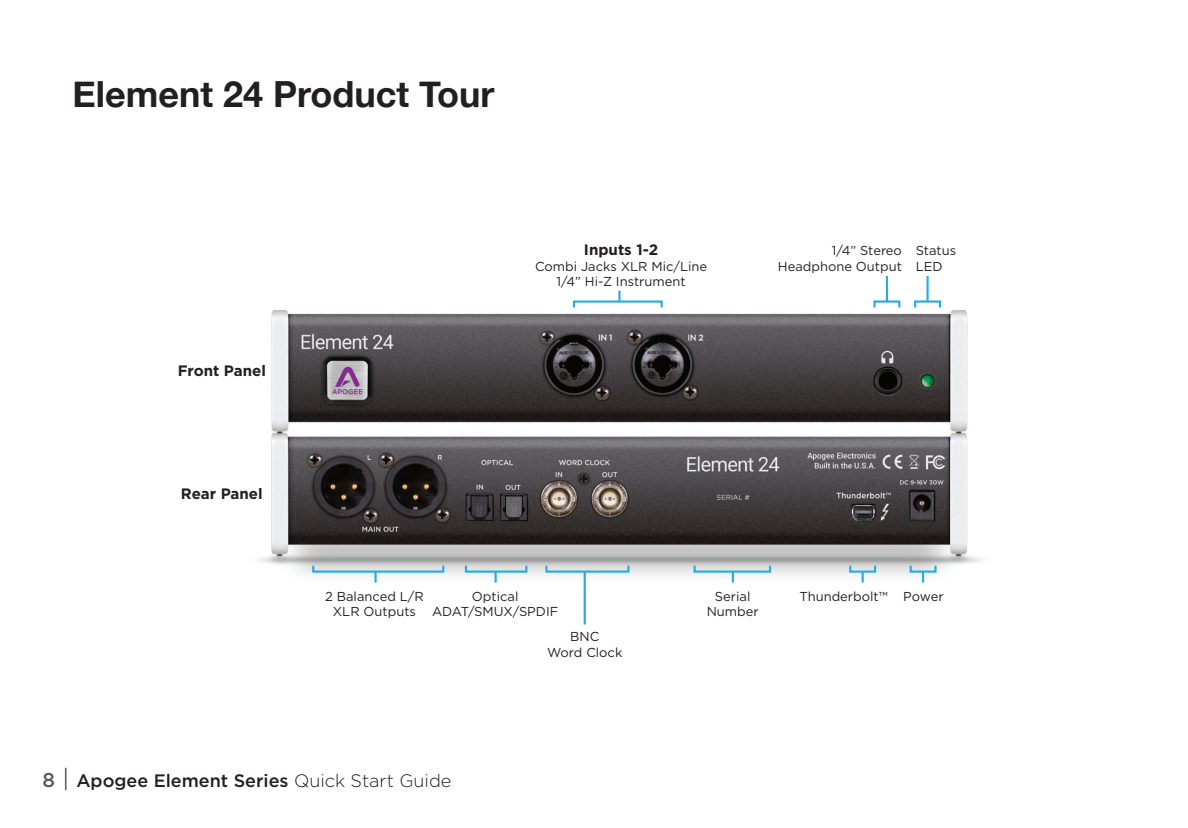
<style>
.page{position:relative;width:1188px;height:828px;background:#fff}
.page>*{position:absolute;margin:0;border:0;box-sizing:border-box;transform-origin:0 0}
.t1{font:700 36px "Helvetica Neue";color:#231f20}
.t2{font:500 18px "Gotham";color:#231f20}
.t3{font:700 15px "Gotham";color:#231f20}
.t4{font:13px/15.6px "Gotham";color:#231f20;text-align:center}
.s1{font-size:20px;color:#57585a}
.s2{font-weight:300;font-size:24px}
.s3{font-weight:300}
</style>
<div class="page">
<img style="left:257px;top:302px;width:726px;height:298px">
<hr style="left:584px;top:571px;width:2px;height:54px;background:#29aae1">
<div style="left:545px;top:565px;width:84px;height:8px;border:2px solid #29aae1"></div>
<svg style="left:495px;top:573px;width:2px;height:10px"></svg>
<div style="left:465px;top:565px;width:62px;height:8px;border:2px solid #29aae1"></div>
<svg style="left:732px;top:573px;width:2px;height:10px"></svg>
<div style="left:693px;top:565px;width:78px;height:8px;border:2px solid #29aae1"></div>
<hr style="left:886px;top:276px;width:2px;height:26px;background:#29aae1">
<div style="left:873px;top:300px;width:27px;height:9px;border:2px solid #29aae1"></div>
<hr style="left:926px;top:276px;width:3px;height:26px;background:#29aae1">
<div style="left:914px;top:300px;width:27px;height:9px;border:2px solid #29aae1"></div>
<svg style="left:922px;top:573px;width:2px;height:10px"></svg>
<div style="left:910px;top:565px;width:27px;height:8px;border:2px solid #29aae1"></div>
<svg style="left:862px;top:573px;width:2px;height:10px"></svg>
<div style="left:849px;top:565px;width:27px;height:8px;border:2px solid #29aae1"></div>
<svg style="left:374px;top:573px;width:3px;height:10px"></svg>
<div style="left:312px;top:565px;width:132px;height:8px;border:2px solid #29aae1"></div>
<svg style="left:618px;top:291px;width:3px;height:9px"></svg>
<div style="left:573px;top:300px;width:90px;height:9px;border:2px solid #29aae1"></div>
<h1 class="t1" style="left:73px;top:66px;width:424px">Element 24 Product Tour</h1>
<p class="t3" style="left:178px;top:362px;width:90px">Front Panel</p>
<p class="t3" style="left:181px;top:485px;width:83px">Rear Panel</p>
<p class="t3" style="left:584px;top:241px;width:76px">Inputs 1-2</p>
<p class="t4" style="left:535px;top:258px;width:173px">Combi Jacks XLR Mic/Line<br>1/4” Hi-Z Instrument</p>
<p class="t4" style="left:778px;top:243px;width:126px;text-align:right">1/4” Stereo<br>Headphone Output</p>
<p class="t4" style="left:916px;top:243px;width:42px;text-align:left">Status<br>LED</p>
<p class="t4" style="left:325px;top:588px;width:100px">2 Balanced L/R</p>
<p class="t4" style="left:800px;top:588px;width:146px">Thunderbolt™ Power</p>
<p class="t4" style="left:333px;top:604px;width:85px">XLR Outputs</p>
<p class="t4" style="left:432px;top:588px;width:128px">Optical<br>ADAT/SMUX/SPDIF</p>
<p class="t4" style="left:547px;top:629px;width:77px">BNC<br>Word Clock</p>
<p class="t4" style="left:707px;top:588px;width:54px">Serial<br>Number</p>
<h2 class="t2" style="left:43px;top:770px;width:410px"><span class="s1">8</span> <span class="s2">|</span> Apogee Element Series <span class="s3">Quick Start Guide</span></h2>
</div>
